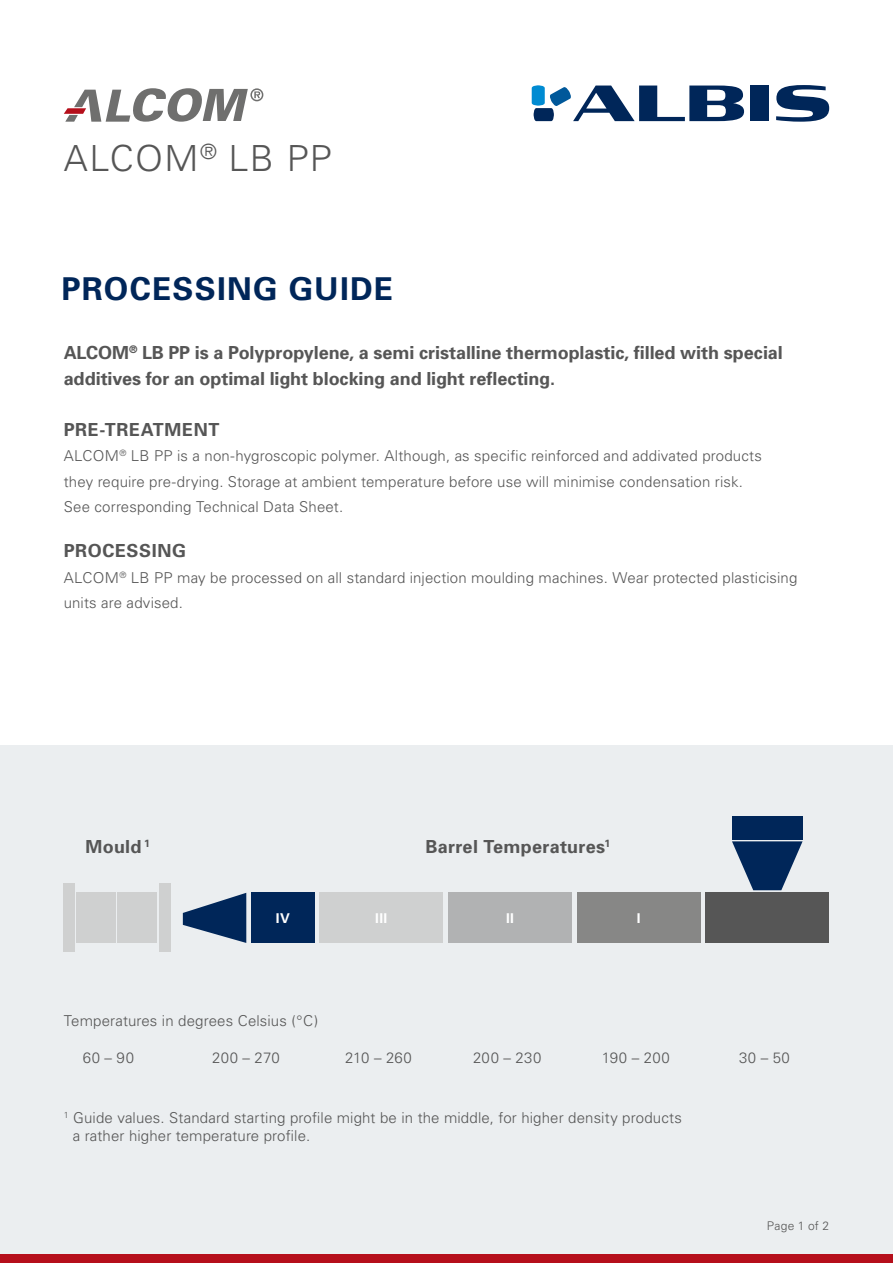
<style>
.page{position:relative;width:893px;height:1263px;background:#fff}
.page>*{position:absolute;margin:0;border:0;box-sizing:border-box;transform-origin:0 0}
.t1{font:300 36px "Univers";letter-spacing:.035em;color:#565656}
.t2{font:700 31.5px "Univers";letter-spacing:.04em;color:#002659}
.t3{font:700 18px/25.5px "Univers";letter-spacing:-.005em;color:#565656}
.t4{font:700 18px "Univers";letter-spacing:.035em;color:#565656}
.t5{font:700 18px "Univers";letter-spacing:.015em;color:#565656}
.t6{font:300 15px/25.5px "Univers";letter-spacing:.01em;color:#565656}
.t7{font:700 13.5px "Univers";letter-spacing:.03em;color:#fff}
.t8{font:300 12px "Univers";letter-spacing:.025em;color:#565656}
</style>
<div class="page">
<div style="left:0;top:745px;width:893px;height:518px;background:#ebeef0"></div>
<svg style="left:532px;top:85px;width:212px;height:36px"></svg>
<div style="left:751px;top:86px;width:18px;height:35px;background:#002659"></div>
<svg style="left:776px;top:85px;width:53px;height:37px"></svg>
<svg style="left:64px;top:88px;width:199px;height:34px"></svg>
<div style="left:705px;top:893px;width:124px;height:50px;background:#565656"></div>
<div style="left:732px;top:816px;width:71px;height:23px;background:#002659"></div>
<svg style="left:732px;top:841px;width:71px;height:49px"></svg>
<div style="left:448px;top:893px;width:124px;height:50px;background:#b1b2b3"></div>
<div style="left:577px;top:893px;width:123px;height:50px;background:#878786"></div>
<div style="left:319px;top:893px;width:124px;height:50px;background:#cfd0d0"></div>
<div style="left:77px;top:892px;width:39px;height:50px;background:#cfd0d0"></div>
<div style="left:118px;top:892px;width:39px;height:50px;background:#cfd0d0"></div>
<div style="left:159px;top:883px;width:11px;height:68px;background:#cfd0d0"></div>
<div style="left:64px;top:883px;width:11px;height:68px;background:#cfd0d0"></div>
<div style="left:251px;top:893px;width:64px;height:50px;background:#002659"></div>
<svg style="left:183px;top:893px;width:63px;height:50px"></svg>
<div style="left:0;top:1255px;width:893px;height:8px;background:#b50f1b"></div>
<h1 class="t1" style="left:64px;top:136px;width:270px">ALCOM<sup>®</sup> LB PP</h1>
<h2 class="t2" style="left:62px;top:269px;width:333px">PROCESSING GUIDE</h2>
<p class="t3" style="left:64px;top:340px;width:720px">ALCOM<sup>®</sup> LB PP is a Polypropylene, a semi cristalline thermoplastic, filled with special additives for an optimal light blocking and light reflecting.</p>
<p class="t4" style="left:64px;top:418px;width:157px">PRE-TREATMENT</p>
<p class="t6" style="left:64px;top:443px;width:700px">ALCOM<sup>®</sup> LB PP is a non-hygroscopic polymer. Although, as specific reinforced and addivated products they require pre-drying. Storage at ambient temperature before use will minimise condensation risk.<br>See corresponding Technical Data Sheet.</p>
<p class="t4" style="left:64px;top:539px;width:124px">PROCESSING</p>
<p class="t6" style="left:64px;top:565px;width:735px">ALCOM<sup>®</sup> LB PP may be processed on all standard injection moulding machines. Wear protected plasticising units are advised.</p>
<p class="t3" style="left:86px;top:833px;width:66px">Mould <sup>1</sup></p>
<p class="t5" style="left:426px;top:835px;width:186px">Barrel Temperatures<sup>1</sup></p>
<p class="t7" style="left:276px;top:909px;width:15px">IV</p>
<p class="t7" style="left:375px;top:909px;width:14px">III</p>
<p class="t7" style="left:506px;top:909px;width:9px">II</p>
<p class="t7" style="left:637px;top:909px;width:5px">I</p>
<p class="t6" style="left:64px;top:1008px;width:256px">Temperatures in degrees Celsius (°C)</p>
<p class="t6" style="left:83px;top:1045px;width:53px">60 – 90</p>
<p class="t6" style="left:212px;top:1045px;width:69px">200 – 270</p>
<p class="t6" style="left:345px;top:1045px;width:68px">210 – 260</p>
<p class="t6" style="left:473px;top:1045px;width:70px">200 – 230</p>
<p class="t6" style="left:602px;top:1045px;width:69px">190 – 200</p>
<p class="t6" style="left:739px;top:1045px;width:52px">30 – 50</p>
<p class="t6" style="left:73px;top:1108px;width:611px;line-height:18px;text-indent:-9px"><sup>1</sup> Guide values. Standard starting profile might be in the middle, for higher density products a rather higher temperature profile.</p>
<p class="t8" style="left:767px;top:1219px;width:64px">Page 1 of 2</p>
</div>
